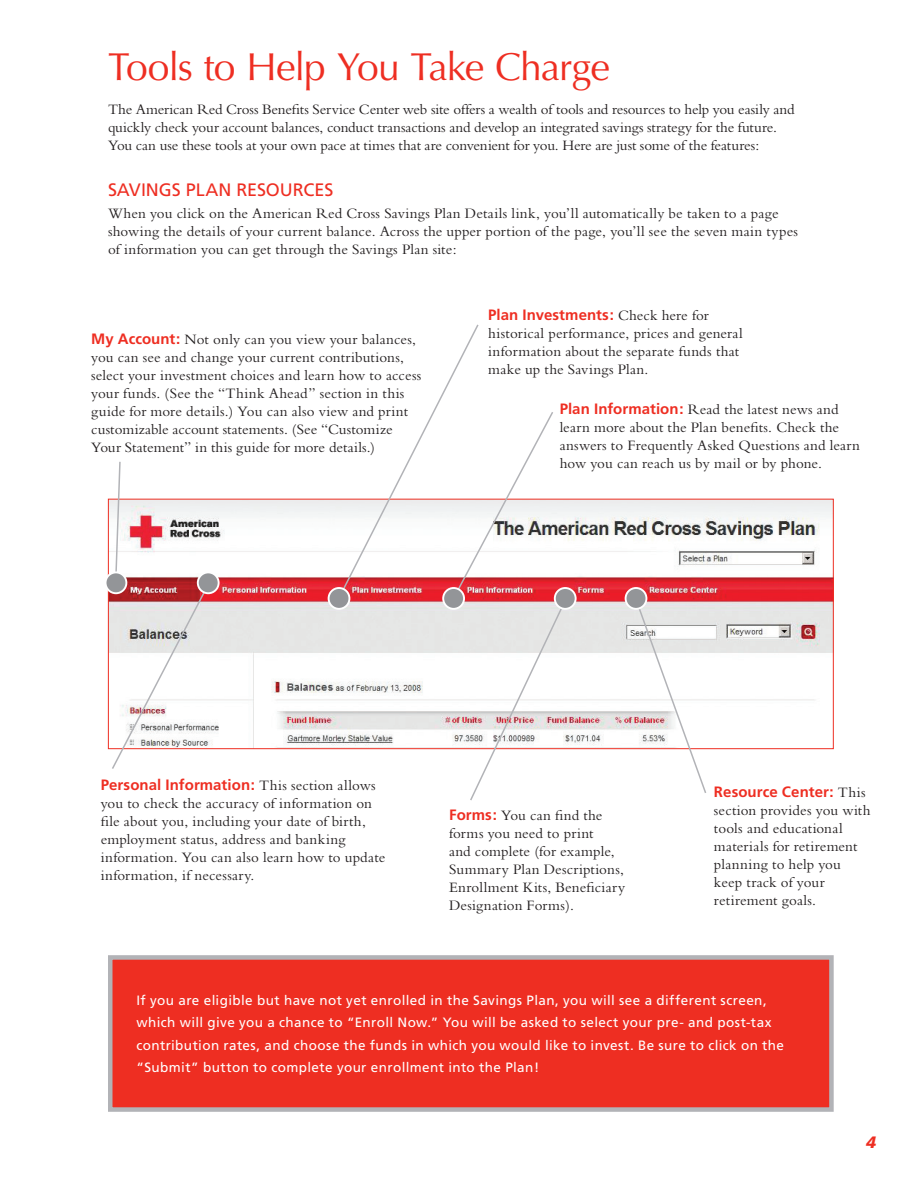
<style>
.page{position:relative;width:918px;height:1188px;background:#fff}
.page>*{position:absolute;margin:0;border:0;box-sizing:border-box;transform-origin:0 0}
.t1{font:39px "Optima";letter-spacing:-.025em;color:#ee2e22}
.t2{font:18px "Frutiger";letter-spacing:-.005em;color:#ee2e22}
.t3{font:italic 900 16.5px "Frutiger";color:#ee2e22}
.t4{font:15px/18px "Bembo";letter-spacing:.005em;color:#231f20}
.t5{font:700 15px "Frutiger";letter-spacing:.005em;color:#ee2e22}
.t6{font:13.5px/22.5px "Frutiger";letter-spacing:.03em;color:#fff}
.s1{font-family:"Frutiger";font-weight:700;color:#ee2e22}
.s2{font-family:"Bembo";font-weight:400;color:#231f20}
</style>
<div class="page">
<img style="left:211px;top:501px;width:621px;height:246px">
<svg style="left:337px;top:324px;width:231px;height:477px"></svg>
<svg style="left:634px;top:597px;width:74px;height:196px"></svg>
<svg style="left:110px;top:461px;width:101px;height:308px"></svg>
<div style="left:443px;top:588px;width:21px;height:21px;background:#939598;border-radius:50%"></div>
<div style="left:442px;top:587px;width:23px;height:23px;border:2px solid #fff;border-radius:50%"></div>
<div style="left:626px;top:588px;width:20px;height:21px;background:#939598;border-radius:50%"></div>
<div style="left:625px;top:587px;width:22px;height:23px;border:2px solid #fff;border-radius:50%"></div>
<div style="left:555px;top:588px;width:21px;height:21px;background:#939598;border-radius:50%"></div>
<div style="left:554px;top:587px;width:23px;height:23px;border:2px solid #fff;border-radius:50%"></div>
<div style="left:329px;top:588px;width:20px;height:21px;background:#939598;border-radius:50%"></div>
<div style="left:328px;top:587px;width:22px;height:23px;border:2px solid #fff;border-radius:50%"></div>
<div style="left:198px;top:572px;width:21px;height:21px;background:#939598;border-radius:50%"></div>
<div style="left:197px;top:571px;width:23px;height:23px;border:2px solid #fff;border-radius:50%"></div>
<div style="left:106px;top:572px;width:20px;height:21px;background:#939598;border-radius:50%"></div>
<div style="left:105px;top:571px;width:22px;height:23px;border:2px solid #fff;border-radius:50%"></div>
<div style="left:110px;top:957px;width:721px;height:153px;background:#ee2e22"></div>
<div style="left:108px;top:955px;width:726px;height:157px;border:4px solid #b2b3b7"></div>
<h1 class="t1" style="left:108px;top:44px;width:503px">Tools to Help You Take Charge</h1>
<p class="t4" style="left:108px;top:100px;width:688px">The American Red Cross Benefits Service Center web site offers a wealth of tools and resources to help you easily and quickly check your account balances, conduct transactions and develop an integrated savings strategy for the future.<br>You can use these tools at your own pace at times that are convenient for you. Here are just some of the features:</p>
<p class="t2" style="left:108px;top:179px;width:225px">Savin gs Plan Resources</p>
<p class="t4" style="left:108px;top:204px;width:692px">When you click on the American Red Cross Savings Plan Details link, you’ll automatically be taken to a page showing the details of your current balance. Across the upper portion of the page, you’ll see the seven main types of information you can get through the Savings Plan site:</p>
<p class="t4" style="left:91px;top:330px;width:332px"><span class="s1">My Account:</span> Not only can you view your balances, you can see and change your current contributions, select your investment choices and learn how to access your funds. (See the “Think Ahead” section in this guide for more details.) You can also view and print customizable account statements. (See “Customize Your Statement” in this guide for more details.)</p>
<p class="t5" style="left:488px;top:306px;width:222px">Plan Investments: <span class="s2">Check here for</span></p>
<p class="t4" style="left:488px;top:324px;width:256px">historical performance, prices and general information about the separate funds that make up the Savings Plan.</p>
<p class="t4" style="left:560px;top:400px;width:302px"><span class="s1">Plan Information:</span> Read the latest news and learn more about the Plan benefits. Check the answers to Frequently Asked Questions and learn how you can reach us by mail or by phone.</p>
<p class="t5" style="left:101px;top:776px;width:276px">Personal Information: <span class="s2">This section allows</span></p>
<p class="t4" style="left:101px;top:794px;width:286px">you to check the accuracy of information on file about you, including your date of birth, employment status, address and banking information. You can also learn how to update information, if necessary.</p>
<p class="t4" style="left:449px;top:806px;width:178px"><span class="s1">Forms:</span> You can find the forms you need to print<br>and complete (for example,<br>Summary Plan Descriptions,<br>Enrollment Kits, Beneficiary<br>Designation Forms).</p>
<p class="t5" style="left:714px;top:783px;width:153px">Resource Center: <span class="s2">This</span></p>
<p class="t4" style="left:714px;top:801px;width:158px">section provides you with tools and educational materials for retirement planning to help you keep track of your retirement goals.</p>
<p class="t6" style="left:136px;top:989px;width:649px">If you are eligible but have not yet enrolled in the Savings Plan, you will see a different screen, which will give you a chance to “Enroll Now.” You will be asked to select your pre- and post-tax contribution rates, and choose the funds in which you would like to invest. Be sure to click on the “Submit” button to complete your enrollment into the Plan!</p>
<p class="t3" style="left:866px;top:1132px;width:12px">4</p>
</div>
